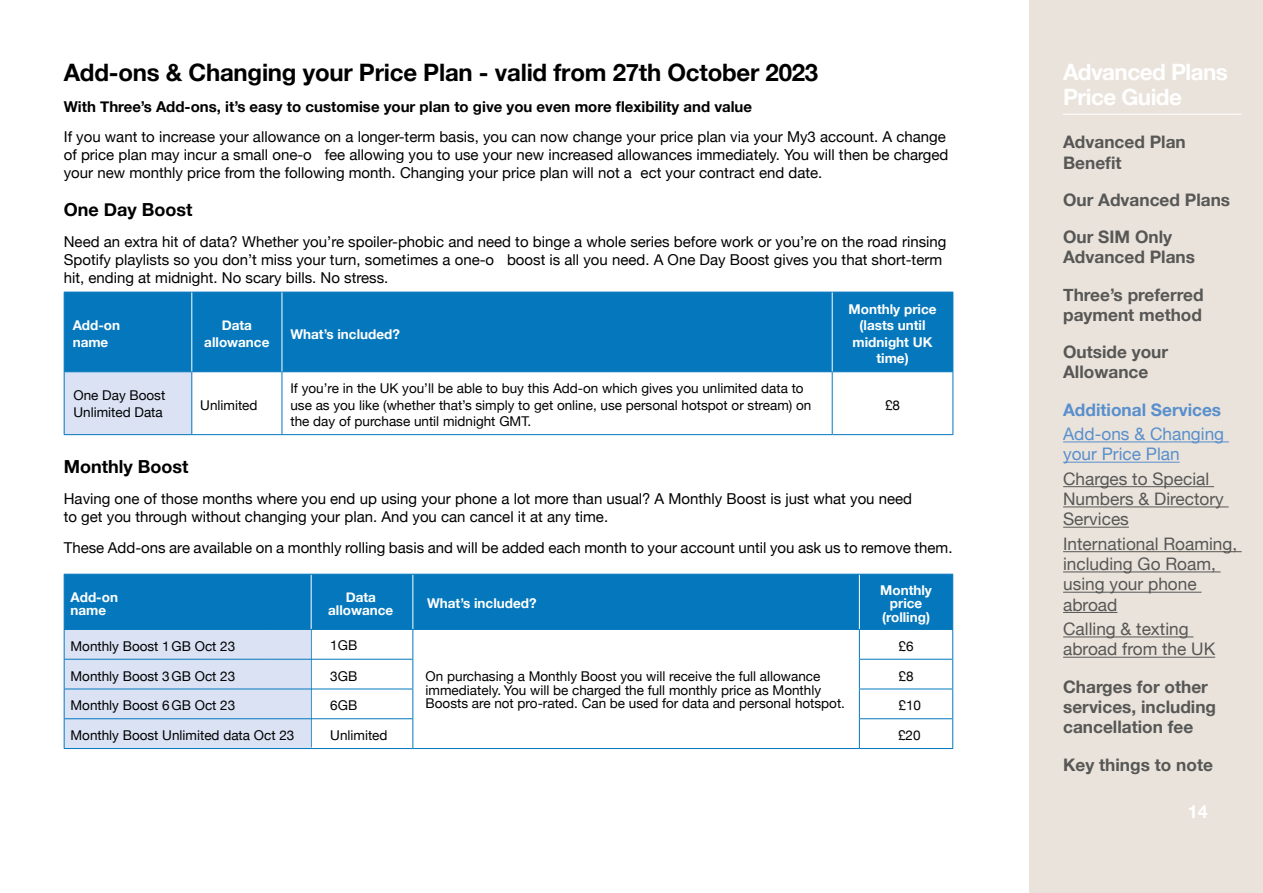
<style>
.page{position:relative;width:1263px;height:893px;background:#fff}
.page>*{position:absolute;margin:0;border:0;box-sizing:border-box;transform-origin:0 0}
.t1{font:700 24px "Helvetica Neue";letter-spacing:-.01em;color:#000}
.t2{font:700 22.5px/25.5px "Helvetica Neue";letter-spacing:-.025em;color:#fff}
.t3{font:700 18px "Helvetica Neue";color:#000}
.t4{font:700 18px "Helvetica Neue";color:#fff}
.t5{font:700 17.25px/37.2px "Helvetica Neue";color:#575756}
.t6{font:17.25px/20.2px "Helvetica Neue";color:#575756}
.t7{font:17.25px/20.2px "Helvetica Neue";color:#588fcc}
.t8{font:700 17.25px "Helvetica Neue";color:#588fcc}
.t9{font:700 17.25px "Helvetica Neue";color:#575756}
.t10{font:15px/18px "Helvetica Neue";color:#000}
.t11{font:13.5px/16.5px "Helvetica Neue";color:#000}
.t12{font:700 13.5px/16.5px "Helvetica Neue";color:#fff;text-align:center}
.t13{font:700 13.5px/13.5px "Helvetica Neue";color:#fff;text-align:center}
.s1{font-weight:700}
.s2{font-style:inherit}
</style>
<div class="page">
<div style="left:1029px;top:0;width:234px;height:893px;background:#eae3db"></div>
<hr style="left:1063px;top:114px;width:179px;height:1px;background:#fff">
<div style="left:65px;top:293px;width:887px;height:78px;background:#0578bd"></div>
<div style="left:64px;top:372px;width:128px;height:63px;background:#dae2f4"></div>
<hr style="left:282px;top:371px;width:550px;height:1px;background:#0578bd">
<hr style="left:282px;top:372px;width:1px;height:62px;background:#0578bd">
<hr style="left:832px;top:372px;width:1px;height:62px;background:#0578bd">
<hr style="left:282px;top:434px;width:550px;height:1px;background:#0578bd">
<hr style="left:64px;top:372px;width:1px;height:62px;background:#0578bd">
<hr style="left:191px;top:372px;width:1px;height:62px;background:#0578bd">
<hr style="left:952px;top:372px;width:1px;height:62px;background:#0578bd">
<hr style="left:64px;top:292px;width:128px;height:1px;background:#0578bd">
<hr style="left:192px;top:292px;width:90px;height:1px;background:#0578bd">
<hr style="left:282px;top:292px;width:550px;height:1px;background:#0578bd">
<hr style="left:832px;top:292px;width:121px;height:1px;background:#0578bd">
<hr style="left:64px;top:371px;width:128px;height:1px;background:#0578bd">
<hr style="left:192px;top:371px;width:90px;height:1px;background:#0578bd">
<hr style="left:832px;top:371px;width:121px;height:1px;background:#0578bd">
<hr style="left:64px;top:434px;width:128px;height:1px;background:#0578bd">
<hr style="left:192px;top:434px;width:90px;height:1px;background:#0578bd">
<hr style="left:832px;top:434px;width:121px;height:1px;background:#0578bd">
<hr style="left:191px;top:292px;width:1px;height:79px;background:#fff">
<hr style="left:282px;top:292px;width:1px;height:79px;background:#fff">
<hr style="left:832px;top:292px;width:1px;height:79px;background:#fff">
<hr style="left:64px;top:292px;width:1px;height:79px;background:#0578bd">
<hr style="left:952px;top:292px;width:1px;height:79px;background:#0578bd">
<div style="left:65px;top:575px;width:887px;height:54px;background:#0578bd"></div>
<hr style="left:311px;top:575px;width:1px;height:54px;background:#fff">
<hr style="left:412px;top:575px;width:1px;height:54px;background:#fff">
<hr style="left:859px;top:575px;width:1px;height:54px;background:#fff">
<hr style="left:64px;top:575px;width:1px;height:54px;background:#0578bd">
<hr style="left:64px;top:574px;width:200px;height:1px;background:#0578bd">
<hr style="left:264px;top:574px;width:149px;height:1px;background:#0578bd">
<hr style="left:413px;top:574px;width:446px;height:1px;background:#0578bd">
<hr style="left:859px;top:574px;width:94px;height:1px;background:#0578bd">
<hr style="left:952px;top:575px;width:1px;height:54px;background:#0578bd">
<hr style="left:264px;top:629px;width:149px;height:1px;background:#0578bd">
<hr style="left:413px;top:629px;width:446px;height:1px;background:#0578bd">
<hr style="left:859px;top:629px;width:94px;height:1px;background:#0578bd">
<hr style="left:264px;top:659px;width:149px;height:1px;background:#0578bd">
<hr style="left:413px;top:748px;width:446px;height:1px;background:#0578bd">
<hr style="left:859px;top:659px;width:94px;height:1px;background:#0578bd">
<div style="left:64px;top:629px;width:248px;height:119px;background:#dae2f4"></div>
<hr style="left:64px;top:689px;width:200px;height:1px;background:#0578bd">
<hr style="left:64px;top:718px;width:200px;height:1px;background:#0578bd">
<hr style="left:64px;top:748px;width:200px;height:1px;background:#0578bd">
<hr style="left:264px;top:689px;width:149px;height:1px;background:#0578bd">
<hr style="left:264px;top:718px;width:149px;height:1px;background:#0578bd">
<hr style="left:264px;top:748px;width:149px;height:1px;background:#0578bd">
<svg style="left:412px;top:630px;width:1px;height:118px"></svg>
<svg style="left:859px;top:630px;width:1px;height:118px"></svg>
<hr style="left:859px;top:689px;width:94px;height:1px;background:#0578bd">
<svg style="left:952px;top:630px;width:1px;height:118px"></svg>
<hr style="left:859px;top:718px;width:94px;height:1px;background:#0578bd">
<hr style="left:859px;top:748px;width:94px;height:1px;background:#0578bd">
<hr style="left:1063px;top:441px;width:166px;height:1px;background:#588fcc">
<hr style="left:1063px;top:462px;width:117px;height:1px;background:#588fcc">
<hr style="left:1063px;top:486px;width:151px;height:1px;background:#575756">
<hr style="left:1063px;top:506px;width:166px;height:1px;background:#575756">
<hr style="left:1063px;top:527px;width:66px;height:1px;background:#575756">
<hr style="left:1063px;top:551px;width:179px;height:1px;background:#575756">
<hr style="left:1063px;top:571px;width:158px;height:1px;background:#575756">
<hr style="left:1063px;top:592px;width:138px;height:1px;background:#575756">
<hr style="left:1063px;top:612px;width:54px;height:1px;background:#575756">
<hr style="left:1063px;top:636px;width:130px;height:1px;background:#575756">
<hr style="left:1063px;top:657px;width:152px;height:1px;background:#575756">
<h1 class="t1" style="left:64px;top:54px;width:756px">Add-ons &amp; Changing your Price Plan - valid from 27th October 2023</h1>
<p class="t10" style="left:64px;top:92px;width:884px;line-height:30.8px"><span class="s1">With Thr</span><span class="s1">ee’</span><span class="s1">s Add-ons, it’s easy to customise your plan to give you even more flexibility and value<br></span>If you want to increase your allowance on a longer-term basis, you can now change your price plan via your My3 account. A change</p>
<p class="t10" style="left:64px;top:147px;width:886px">of price plan may incur a small one-o fee allowing you to use your new increased allowances immediately. You will then be charged your new monthly price from the following month. Changing your price plan will not a ect your contract end date.</p>
<p class="t3" style="left:64px;top:196px;width:130px">One Day Boost</p>
<p class="t10" style="left:64px;top:234px;width:884px">Need an extra hit of data? Whether you’re spoiler-phobic and need to binge a whole series before work or you’re on the road rinsing<br>Spotify playlists so you don’t miss your turn, sometimes a one-o boost is all you need. A One Day Boost gives you that short-term hit, ending at midnight. No scary bills. No stress.</p>
<p class="t12" style="left:73px;top:318px;width:49px">Add-on</p>
<p class="t13" style="left:73px;top:336px;width:37px">name</p>
<p class="t12" style="left:848px;top:301px;width:89px">Monthly price (lasts until midnight UK</p>
<p class="t13" style="left:876px;top:352px;width:34px">time)</p>
<p class="t12" style="left:204px;top:318px;width:67px">Data allowance</p>
<p class="t12" style="left:290px;top:326px;width:111px"><span class="s2">What’</span>s included?</p>
<p class="t11" style="left:74px;top:388px;width:93px">One Day Boost<br>Unlimited Data</p>
<p class="t11" style="left:200px;top:397px;width:59px">Unlimited</p>
<p class="t11" style="left:290px;top:381px;width:522px">If you’re in the UK you’ll be able to buy this Add-on which gives you unlimited data to use as you like (whether that’s simply to get online, use personal hotspot or stream) on the day of purchase until midnight GMT.</p>
<p class="t11" style="left:885px;top:397px;width:17px">£8</p>
<p class="t3" style="left:64px;top:452px;width:126px">Monthly Boost</p>
<p class="t10" style="left:64px;top:490px;width:850px">Having one of those months where you end up using your phone a lot more than usual? A Monthly Boost is just what you need to get you through without changing your plan. And you can cancel it at any time.</p>
<p class="t10" style="left:64px;top:539px;width:890px">These Add-ons are available on a monthly rolling basis and will be added each month to your account until you ask us to remove them.</p>
<p class="t12" style="left:71px;top:589px;width:49px">Add-on</p>
<p class="t13" style="left:71px;top:604px;width:37px">name</p>
<p class="t12" style="left:880px;top:582px;width:53px">Monthly</p>
<p class="t13" style="left:882px;top:597px;width:49px">price (rolling)</p>
<p class="t12" style="left:346px;top:589px;width:32px">Data</p>
<p class="t13" style="left:328px;top:604px;width:67px">allowance</p>
<p class="t12" style="left:427px;top:596px;width:111px"><span class="s2">What’</span>s included?</p>
<p class="t11" style="left:71px;top:638px;width:166px">Monthly Boost 1 GB Oct 23</p>
<p class="t11" style="left:330px;top:638px;width:28px">1GB</p>
<p class="t11" style="left:898px;top:638px;width:17px">£6</p>
<p class="t11" style="left:71px;top:668px;width:166px">Monthly Boost 3 GB Oct 23</p>
<p class="t11" style="left:330px;top:668px;width:28px">3GB</p>
<p class="t11" style="left:898px;top:668px;width:17px">£8</p>
<p class="t11" style="left:71px;top:698px;width:166px">Monthly Boost 6 GB Oct 23</p>
<p class="t11" style="left:330px;top:698px;width:28px">6GB</p>
<p class="t11" style="left:898px;top:698px;width:24px">£10</p>
<p class="t11" style="left:71px;top:728px;width:225px">Monthly Boost Unlimited data Oct 23</p>
<p class="t11" style="left:330px;top:728px;width:59px">Unlimited</p>
<p class="t11" style="left:898px;top:727px;width:24px">£20</p>
<p class="t11" style="left:426px;top:671px;width:421px;line-height:13.5px">On purchasing a Monthly Boost you will receive the full allowance immediately. You will be charged the full monthly price as Monthly<br>Boosts are not pro-rated. Can be used for data and personal hotspot.</p>
<h2 class="t2" style="left:1063px;top:60px;width:166px">Advanced Plans<br>Price Guide</h2>
<p class="t5" style="left:1063px;top:124px;width:124px">Advanced Plan</p>
<p class="t9" style="left:1063px;top:149px;width:60px">Benefit</p>
<p class="t5" style="left:1063px;top:182px;width:169px">Our Advanced Plans<br>Our SIM Only</p>
<p class="t5" style="left:1063px;top:239px;width:142px">Advanced Plans<br><span class="s2">Three’</span>s pr<span class="s2">eferr</span>ed</p>
<p class="t5" style="left:1063px;top:297px;width:140px">payment method<br>Outside your</p>
<p class="t9" style="left:1063px;top:359px;width:87px">Allowance</p>
<p class="t8" style="left:1063px;top:396px;width:160px">Additional Services</p>
<p class="t7" style="left:1063px;top:425px;width:163px">Add-ons &amp; Changing your Price Plan</p>
<p class="t6" style="left:1063px;top:470px;width:162px">Charges to Special<br>Numbers &amp; Directory<br>Services</p>
<p class="t6" style="left:1063px;top:535px;width:176px">International Roaming, including Go Roam, using your phone abroad</p>
<p class="t6" style="left:1063px;top:620px;width:154px">Calling &amp; texting abroad from the UK</p>
<p class="t5" style="left:1063px;top:677px;width:154px;line-height:20.2px"><span class="s2">Char</span>ges for other services, including cancellation fee</p>
<p class="t5" style="left:1063px;top:746px;width:151px">Key things to note</p>
<p class="t4" style="left:1188px;top:797px;width:22px">14</p>
</div>
